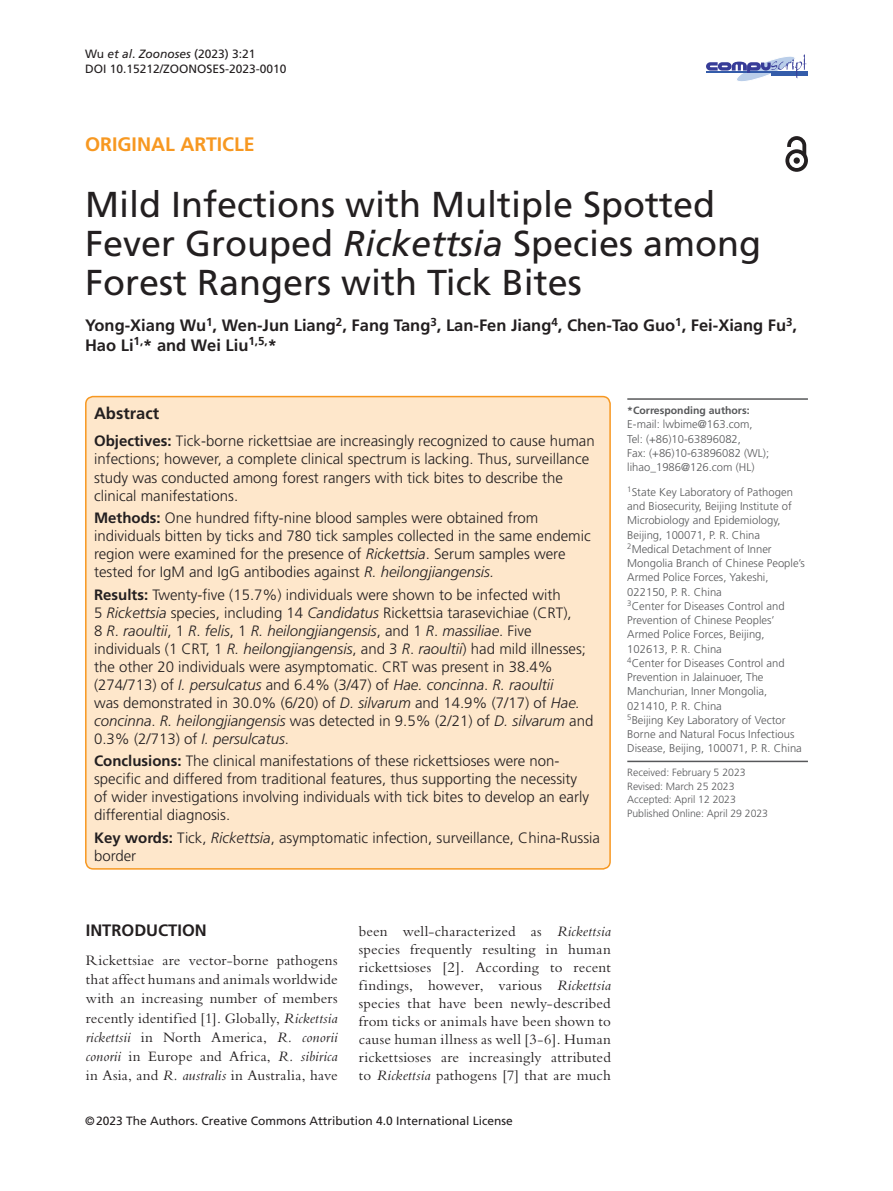
<style>
.page{position:relative;width:893px;height:1191px;background:#fff}
.page>*{position:absolute;margin:0;border:0;box-sizing:border-box;transform-origin:0 0}
.t1{font:36px/39px "Frutiger";color:#231f20}
.t2{font:700 19.5px "Frutiger";color:#f79821}
.t3{font:700 16.5px/19.5px "Frutiger";color:#231f20}
.t4{font:300 15px/18px "Frutiger";color:#231f20}
.t5{font:15px/18px "Bembo";letter-spacing:.015em;color:#231f20;text-align:justify}
.t6{font:12px/15px "Frutiger";color:#231f20}
.t7{font:300 11.25px/14.2px "Frutiger";color:#57585a}
.t8{font:300 10.5px/13.5px "Frutiger";letter-spacing:-.005em;color:#57585a}
.t9{font:700 10.5px "Frutiger";color:#57585a}
.s1{font-style:italic}
.s2{font-weight:700}
</style>
<div class="page">
<hr style="left:771px;top:71px;width:37px;height:4px;background:#345caa">
<svg style="left:706px;top:54px;width:101px;height:28px"></svg>
<svg style="left:785px;top:136px;width:23px;height:36px"></svg>
<hr style="left:627px;top:398px;width:181px;height:2px;background:#57585a">
<hr style="left:627px;top:760px;width:181px;height:2px;background:#57585a">
<div style="left:86px;top:396px;width:524px;height:473px;background:#fee7cb;border-radius:8px"></div>
<div style="left:85px;top:396px;width:526px;height:473px;border:2px solid #f79821;border-radius:8px"></div>
<p class="t6" style="left:85px;top:46px;width:203px">Wu <span class="s1">et al</span>. <span class="s1">Zoonoses</span> (2023) 3:21<br>DOI 10.15212/ZOONOSES-2023-0010</p>
<h2 class="t2" style="left:85px;top:132px;width:171px">ORIGINAL ARTICLE</h2>
<h1 class="t1" style="left:85px;top:185px;width:678px">Mild Infections with Multiple Spotted<br>Fever Grouped <span class="s1">Rickettsia</span> Species among<br>Forest Rangers with Tick Bites</h1>
<p class="t3" style="left:85px;top:316px;width:714px">Yong-Xiang Wu<sup>1</sup>, Wen-Jun Liang<sup>2</sup>, Fang Tang<sup>3</sup>, Lan-Fen Jiang<sup>4</sup>, Chen-Tao Guo<sup>1</sup>, Fei-Xiang Fu<sup>3</sup>,<br>Hao Li<sup>1,</sup>* and Wei Liu<sup>1,5,</sup>*</p>
<p class="t3" style="left:94px;top:403px;width:67px">Abstract</p>
<p class="t4" style="left:94px;top:432px;width:502px"><span class="s2">Objectives:</span> Tick-borne rickettsiae are increasingly recognized to cause human infections; however, a complete clinical spectrum is lacking. Thus, surveillance study was conducted among forest rangers with tick bites to describe the clinical manifestations.</p>
<p class="t4" style="left:94px;top:509px;width:498px"><span class="s2">Methods:</span> One hundred fifty-nine blood samples were obtained from individuals bitten by ticks and 780 tick samples collected in the same endemic region were examined for the presence of <span class="s1">Rickettsia</span>. Serum samples were tested for IgM and IgG antibodies against <span class="s1">R. heilongjiangensis.</span></p>
<p class="t4" style="left:94px;top:585px;width:501px"><span class="s2">Results:</span> Twenty-five (15.7%) individuals were shown to be infected with<br>5 <span class="s1">Rickettsia</span> species, including 14 <span class="s1">Candidatus</span> Rickettsia tarasevichiae (CRT),<br>8 <span class="s1">R</span>. <span class="s1">raoultii</span>, 1 <span class="s1">R</span>. <span class="s1">felis</span>, 1 <span class="s1">R. heilongjiangensis</span>, and 1 <span class="s1">R</span>. <span class="s1">massiliae</span>. Five individuals (1 CRT, 1 <span class="s1">R. heilongjiangensis</span>, and 3 <span class="s1">R</span>. <span class="s1">raoultii</span>) had mild illnesses; the other 20 individuals were asymptomatic. CRT was present in 38.4% (274/713) of <span class="s1">I. persulcatus</span> and 6.4% (3/47) of <span class="s1">Hae. concinna</span>. <span class="s1">R. raoultii<br></span>was demonstrated in 30.0% (6/20) of <span class="s1">D. silvarum</span> and 14.9% (7/17) of <span class="s1">Hae. concinna</span>. <span class="s1">R. heilongjiangensis</span> was detected in 9.5% (2/21) of <span class="s1">D. silvarum</span> and 0.3% (2/713) of <span class="s1">I. persulcatus</span>.</p>
<p class="t4" style="left:94px;top:752px;width:497px"><span class="s2">Conclusions:</span> The clinical manifestations of these rickettsioses were non&shy;specific and differed from traditional features, thus supporting the necessity of wider investigations involving individuals with tick bites to develop an early differential diagnosis.</p>
<p class="t4" style="left:94px;top:828px;width:507px"><span class="s2">Key words:</span> Tick, <span class="s1">Rickettsia</span>, asymptomatic infection, surveillance, China-Russia border</p>
<p class="t9" style="left:627px;top:404px;width:124px">*Corresponding authors:</p>
<p class="t7" style="left:627px;top:417px;width:143px">E-mail: lwbime@163.com,<br>Tel: (+86)10-63896082,<br>Fax: (+86)10-63896082 (WL); lihao_1986@126.com (HL)</p>
<p class="t7" style="left:627px;top:485px;width:179px"><sup>1</sup>State Key Laboratory of Pathogen and Biosecurity, Beijing Institute of<br>Microbiology and Epidemiology,<br>Beijing, 100071, P. R. China<br><sup>2</sup>Medical Detachment of Inner<br>Mongolia Branch of Chinese People’s<br>Armed Police Forces, Yakeshi,<br>022150, P. R. China<br><sup>3</sup>Center for Diseases Control and<br>Prevention of Chinese Peoples’<br>Armed Police Forces, Beijing,<br>102613, P. R. China<br><sup>4</sup>Center for Diseases Control and<br>Prevention in Jalainuoer, The<br>Manchurian, Inner Mongolia,<br>021410, P. R. China<br><sup>5</sup>Beijing Key Laboratory of Vector<br>Borne and Natural Focus Infectious<br>Disease, Beijing, 100071, P. R. China</p>
<p class="t8" style="left:627px;top:766px;width:142px">Received: February 5 2023<br>Revised: March 25 2023<br>Accepted: April 12 2023<br>Published Online: April 29 2023</p>
<p class="t3" style="left:86px;top:921px;width:123px">INTRODUCTION</p>
<p class="t5" style="left:86px;top:950px;width:253px;line-height:19.4px">Rickettsiae are vector-borne pathogens that affect humans and animals worldwide with an increasing number of members recently identified [1]. Globally, <span class="s1">Rickettsia rickettsii</span> in North America, <span class="s1">R. conorii conorii</span> in Europe and Africa, <span class="s1">R. -sibirica </span>in Asia, and <span class="s1">R. australis</span> in Australia, have</p>
<p class="t5" style="left:359px;top:922px;width:253px">been well-characterized as <span class="s1">Rickettsia </span>species frequently resulting in human rickettsioses [2]. According to recent findings, however, various <span class="s1">Rickettsia </span>species that have been newly-described from ticks or animals have been shown to cause human illness as well [3-6]. Human rickettsioses are increasingly attributed to <span class="s1">Rickettsia</span> pathogens [7] that are much</p>
<p class="t6" style="left:85px;top:1113px;width:429px">©2023 The Authors. Creative Commons Attribution 4.0 International License</p>
</div>
